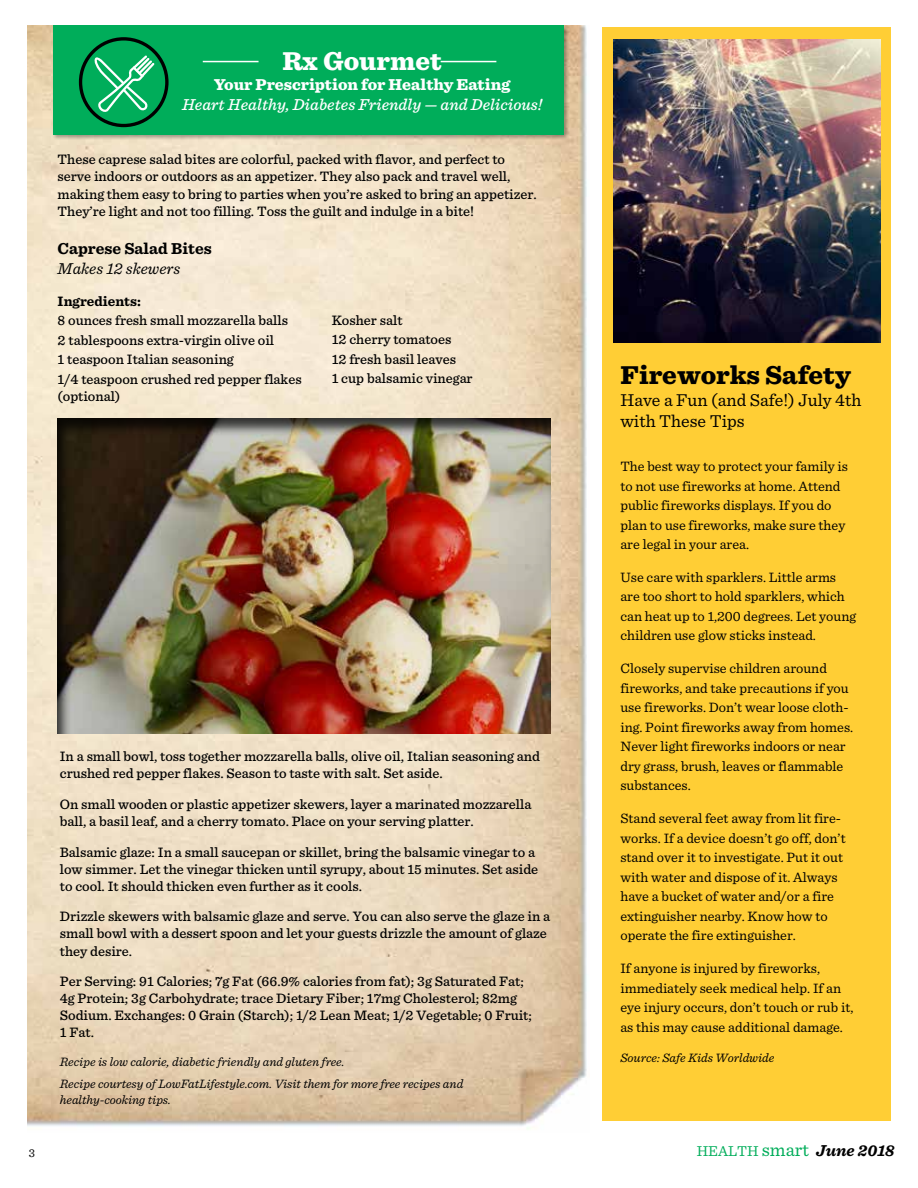
<style>
.page{position:relative;width:918px;height:1188px;background:#fff}
.page>*{position:absolute;margin:0;border:0;box-sizing:border-box;transform-origin:0 0}
.t1{font:900 27px "Sentinel";color:#000}
.t2{font:900 27px "Sentinel";color:#fff}
.t3{font:18px/21.6px "Sentinel";color:#000}
.t4{font:italic 500 16.5px "Sentinel";color:#fff}
.t5{font:900 16.5px "Sentinel";color:#fff}
.t6{font:italic 700 16.5px "Sentinel";color:#000}
.t7{font:700 16.5px "Sentinel";color:#000}
.t8{font:italic 16.5px "Sentinel";color:#000}
.t9{font:500 14.25px/17.1px "Sentinel";color:#000}
.t10{font:14.25px/19.5px "Sentinel";color:#000}
.t11{font:700 14.25px "Sentinel";color:#000}
.t12{font:italic 12.75px/22px "Sentinel";color:#000}
.t13{font:12px "Sentinel";color:#000}
.s1{font-weight:400;font-style:normal;font-size:15px;color:#00ad5a}
.s2{font-weight:400;font-style:normal;font-size:18.75px;color:#00ad5a}
</style>
<div class="page">
<img style="left:27px;top:26px;width:560px;height:1103px">
<div style="left:602px;top:27px;width:289px;height:1093px;background:#ffce35"></div>
<img style="left:613px;top:39px;width:267px;height:303px">
<div style="left:52px;top:25px;width:517px;height:116px;background:#000;opacity:.33"></div>
<div style="left:53px;top:26px;width:511px;height:109px;background:#00ad5a"></div>
<svg style="left:79px;top:37px;width:90px;height:90px"></svg>
<hr style="left:203px;top:61px;width:56px;height:1px;background:#fff">
<hr style="left:441px;top:61px;width:55px;height:1px;background:#fff">
<div style="left:57px;top:418px;width:494px;height:318px;background:#000;opacity:.75"></div>
<h1 class="t2" style="left:282px;top:40px;width:161px">Rx Gourmet</h1>
<p class="t5" style="left:214px;top:71px;width:298px">Your Prescription for Healthy Eating</p>
<p class="t4" style="left:182px;top:92px;width:362px">Heart Healthy, Diabetes Friendly — and Delicious!</p>
<p class="t9" style="left:58px;top:150px;width:481px">These caprese salad bites are colorful, packed with flavor, and perfect to serve indoors or outdoors as an appetizer. They also pack and travel well, making them easy to bring to parties when you’re asked to bring an appetizer.<br>They’re light and not too filling. Toss the guilt and indulge in a bite!</p>
<p class="t7" style="left:58px;top:235px;width:156px">Caprese Salad Bites</p>
<p class="t8" style="left:58px;top:256px;width:124px">Makes 12 skewers</p>
<p class="t11" style="left:58px;top:290px;width:85px">Ingredients:</p>
<p class="t9" style="left:58px;top:310px;width:245px;line-height:19.5px">8 ounces fresh small mozzarella balls<br>2 tablespoons extra-virgin olive oil<br>1 teaspoon Italian seasoning<br>1/4 teaspoon crushed red pepper flakes</p>
<p class="t9" style="left:58px;top:387px;width:64px">(optional)</p>
<p class="t9" style="left:332px;top:310px;width:143px;line-height:19.5px">Kosher salt<br>12 cherry tomatoes<br>12 fresh basil leaves<br>1 cup balsamic vinegar</p>
<p class="t9" style="left:60px;top:747px;width:482px">In a small bowl, toss together mozzarella balls, olive oil, Italian seasoning and crushed red pepper flakes. Season to taste with salt. Set aside.</p>
<p class="t9" style="left:60px;top:795px;width:473px">On small wooden or plastic appetizer skewers, layer a marinated mozzarella ball, a basil leaf, and a cherry tomato. Place on your serving platter.</p>
<p class="t9" style="left:60px;top:842px;width:480px">Balsamic glaze: In a small saucepan or skillet, bring the balsamic vinegar to a low simmer. Let the vinegar thicken until syrupy, about 15 minutes. Set aside to cool. It should thicken even further as it cools.</p>
<p class="t9" style="left:60px;top:907px;width:492px">Drizzle skewers with balsamic glaze and serve. You can also serve the glaze in a small bowl with a dessert spoon and let your guests drizzle the amount of glaze they desire.</p>
<p class="t9" style="left:60px;top:972px;width:473px">Per Serving: 91 Calories; 7g Fat (66.9% calories from fat); 3g Saturated Fat; 4g Protein; 3g Carbohydrate; trace Dietary Fiber; 17mg Cholesterol; 82mg Sodium. Exchanges: 0 Grain (Starch); 1/2 Lean Meat; 1/2 Vegetable; 0 Fruit; 1 Fat.</p>
<p class="t12" style="left:60px;top:1050px;width:405px">Recipe is low calorie, diabetic friendly and gluten free.<br>Recipe courtesy of LowFatLifestyle.com. Visit them for more free recipes and</p>
<p class="t12" style="left:60px;top:1088px;width:113px">healthy-cooking tips.</p>
<h1 class="t1" style="left:620px;top:354px;width:232px">Fireworks Safety</h1>
<p class="t3" style="left:620px;top:388px;width:243px">Have a Fun (and Safe!) July 4th with These Tips</p>
<p class="t10" style="left:620px;top:456px;width:229px">The best way to protect your family is to not use fireworks at home. Attend public fireworks displays. If you do plan to use fireworks, make sure they are legal in your area.</p>
<p class="t10" style="left:620px;top:567px;width:237px">Use care with sparklers. Little arms are too short to hold sparklers, which can heat up to 1,200 degrees. Let young children use glow sticks instead.</p>
<p class="t10" style="left:620px;top:658px;width:234px">Closely supervise children around fireworks, and take precautions if you use fireworks. Don’t wear loose cloth&shy;ing. Point fireworks away from homes.<br>Never light fireworks indoors or near dry grass, brush, leaves or flammable substances.</p>
<p class="t10" style="left:620px;top:808px;width:227px">Stand several feet away from lit fire&shy;works. If a device doesn’t go off, don’t stand over it to investigate. Put it out with water and dispose of it. Always have a bucket of water and/or a fire extinguisher nearby. Know how to operate the fire extinguisher.</p>
<p class="t10" style="left:620px;top:958px;width:234px">If anyone is injured by fireworks, immediately seek medical help. If an eye injury occurs, don’t touch or rub it, as this may cause additional damage.</p>
<p class="t12" style="left:620px;top:1046px;width:155px">Source: Safe Kids Worldwide</p>
<p class="t13" style="left:29px;top:1144px;width:8px">3</p>
<p class="t6" style="left:697px;top:1138px;width:199px"><span class="s1">HEALTH</span> <span class="s2">smart</span> June 2018</p>
</div>
